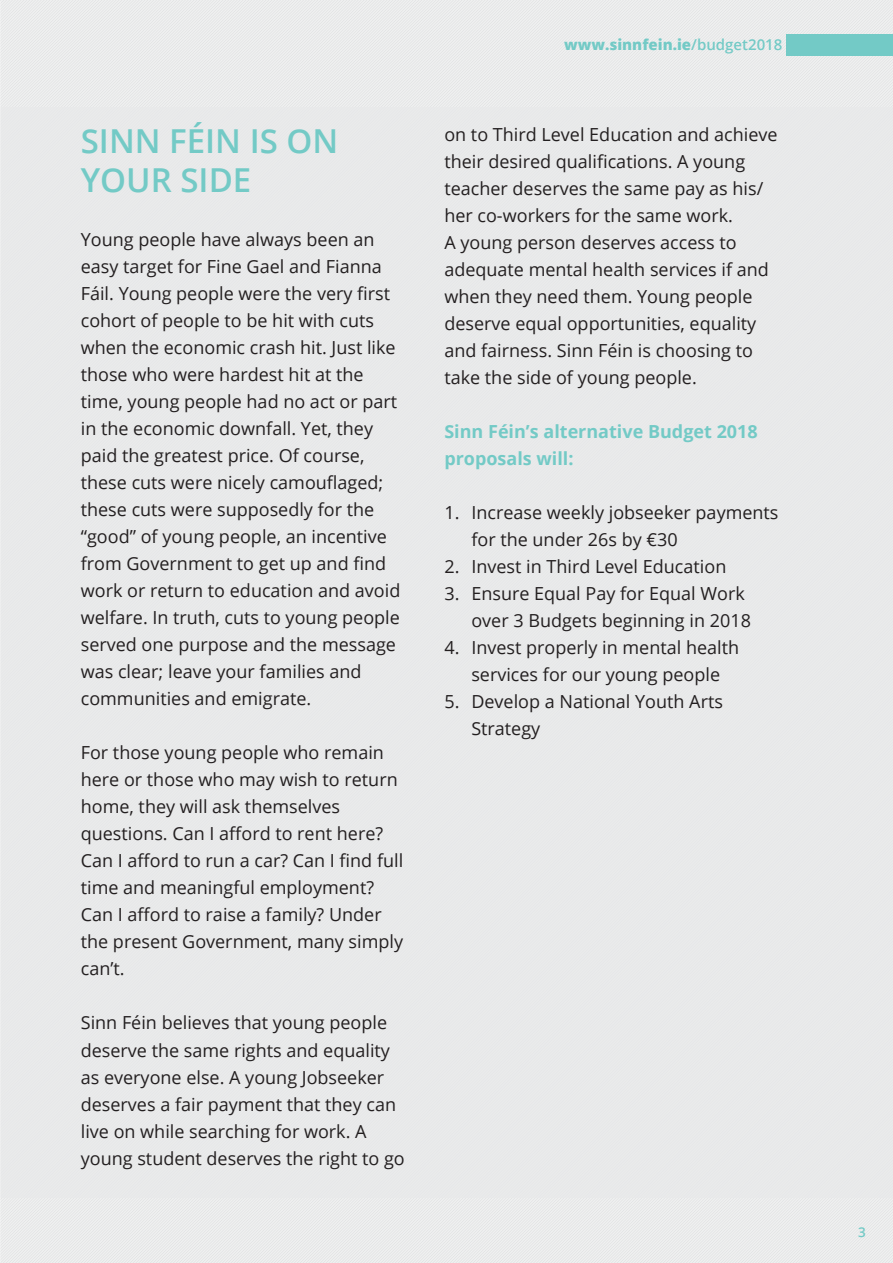
<style>
.page{position:relative;width:893px;height:1263px;background:#ebecec}
.page>*{position:absolute;margin:0;border:0;box-sizing:border-box;transform-origin:0 0}
.t1{font:600 33px/39.6px "Open Sans";color:#73cac6}
.t2{font:18px/27px "Open Sans";color:#231f20}
.t3{font:700 18px/27px "Open Sans";color:#73cac6}
.t4{font:800 15px "Open Sans";color:#73cac6}
.t5{font:600 13.5px "Open Sans";color:#73cac6}
.s1{font-weight:600}
</style>
<div class="page">
<div style="left:0;top:107px;width:893px;height:1091px;background:#e8e9ea"></div>
<div style="left:787px;top:34px;width:106px;height:21px;background:#73cac6"></div>
<h1 class="t1" style="left:81px;top:120px;width:259px">SINN FÉIN IS ON<br>YOUR SIDE</h1>
<p class="t2" style="left:81px;top:226px;width:321px">Young people have always been an easy target for Fine Gael and Fianna Fáil. Young people were the very first cohort of people to be hit with cuts when the economic crash hit. Just like those who were hardest hit at the time, young people had no act or part in the economic downfall. Yet, they paid the greatest price. Of course, these cuts were nicely camouflaged; these cuts were supposedly for the “good” of young people, an incentive from Government to get up and find work or return to education and avoid welfare. In truth, cuts to young people served one purpose and the message was clear; leave your families and communities and emigrate.</p>
<p class="t2" style="left:81px;top:739px;width:324px">For those young people who remain here or those who may wish to return home, they will ask themselves questions. Can I afford to rent here?<br>Can I afford to run a car? Can I find full time and meaningful employment?<br>Can I afford to raise a family? Under the present Government, many simply can’t.</p>
<p class="t2" style="left:81px;top:1009px;width:326px">Sinn Féin believes that young people deserve the same rights and equality as everyone else. A young Jobseeker deserves a fair payment that they can live on while searching for work. A young student deserves the right to go</p>
<p class="t4" style="left:564px;top:33px;width:220px">www.sinnfein.ie<span class="s1">/BUDGET2018</span></p>
<p class="t2" style="left:444px;top:121px;width:335px">on to Third Level Education and achieve their desired qualifications. A young teacher deserves the same pay as his/ her co-workers for the same work.<br>A young person deserves access to adequate mental health services if and when they need them. Young people deserve equal opportunities, equality and fairness. Sinn Féin is choosing to take the side of young people.</p>
<p class="t3" style="left:444px;top:418px;width:315px">Sinn Féin’s alternative Budget 2018 proposals will:</p>
<p class="t2" style="left:471px;top:499px;width:309px;text-indent:-27px">1. Increase weekly jobseeker payments for the under 26s by €30</p>
<p class="t2" style="left:444px;top:553px;width:284px">2. Invest in Third Level Education</p>
<p class="t2" style="left:471px;top:580px;width:281px;text-indent:-27px">3. Ensure Equal Pay for Equal Work over 3 Budgets beginning in 2018</p>
<p class="t2" style="left:444px;top:634px;width:296px;text-align:center">4. Invest properly in mental health services for our young people</p>
<p class="t2" style="left:471px;top:688px;width:253px;text-indent:-27px">5. Develop a National Youth Arts<br>Strategy</p>
<p class="t5" style="left:858px;top:1223px;width:9px">3</p>
</div>
